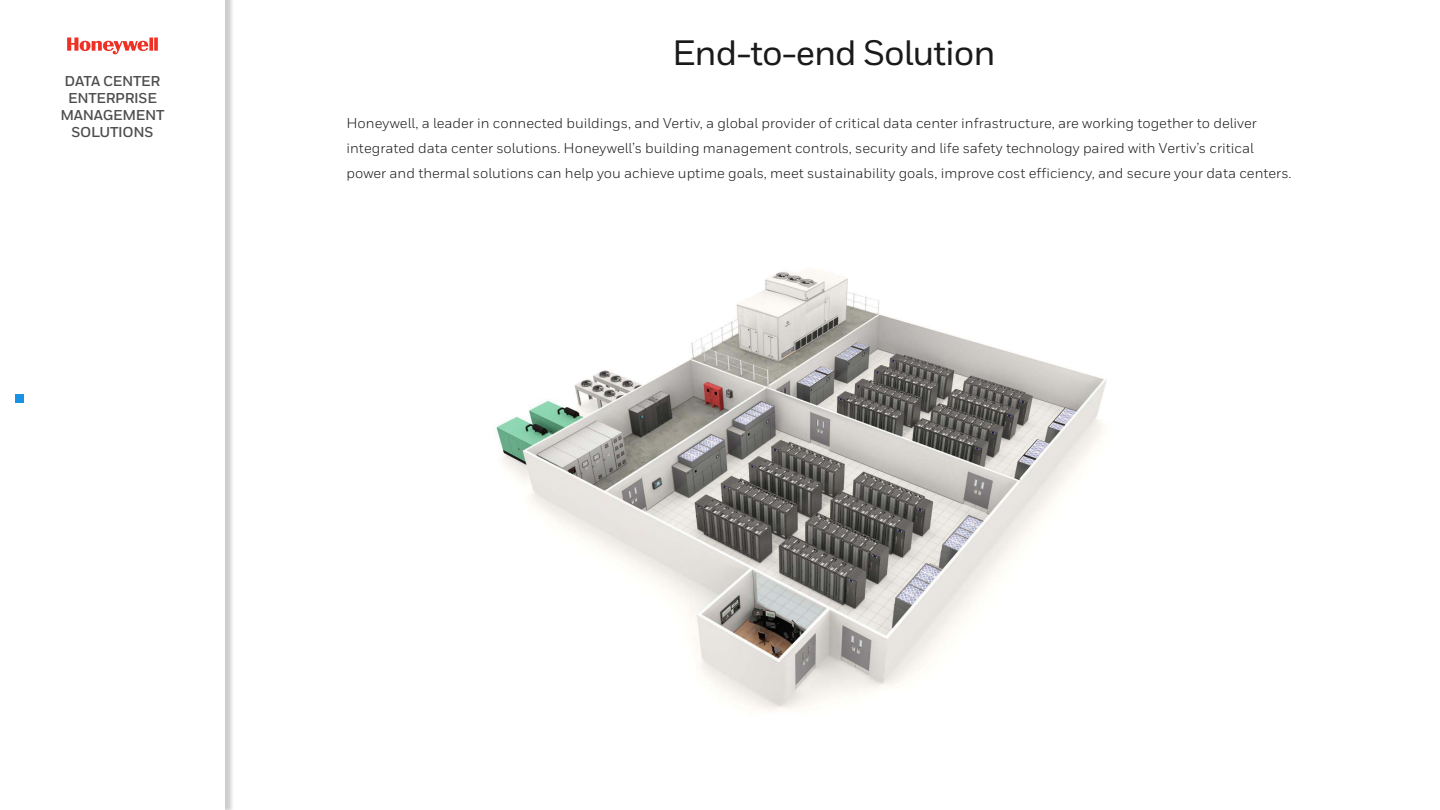
<style>
.page{position:relative;width:1440px;height:810px;background:#fff}
.page>*{position:absolute;margin:0;border:0;box-sizing:border-box;transform-origin:0 0}
.t1{font:500 35.25px "Honeywell Sans";letter-spacing:-.03em;color:#1a1a1a}
.t2{font:14.25px/24.8px "Honeywell Sans";color:#1a1a1a}
.t3{font:700 14.25px/17.1px "Honeywell Sans";letter-spacing:-.02em;color:#4d4d4d;text-align:center}
</style>
<div class="page">
<img style="left:496px;top:270px;width:611px;height:441px">
<div style="left:1px;top:0;width:233px;height:810px;background:#000;opacity:.2"></div>
<div style="left:0;top:0;width:225px;height:810px;background:#fff"></div>
<svg style="left:67px;top:38px;width:91px;height:17px"></svg>
<div style="left:15px;top:394px;width:9px;height:9px;background:#1792e5"></div>
<p class="t3" style="left:60px;top:73px;width:106px">DATA CENTER<br>ENTERPRISE<br>MANAGEMENT<br>SOLUTIONS</p>
<h1 class="t1" style="left:672px;top:31px;width:325px">End-to-end Solution</h1>
<p class="t2" style="left:347px;top:111px;width:947px">Honeywell, a leader in connected buildings, and Vertiv, a global provider of critical data center infrastructure, are working together to deliver integrated data center solutions. Honeywell’s building management controls, security and life safety technology paired with Vertiv’s critical power and thermal solutions can help you achieve uptime goals, meet sustainability goals, improve cost efficiency, and secure your data centers.</p>
</div>
